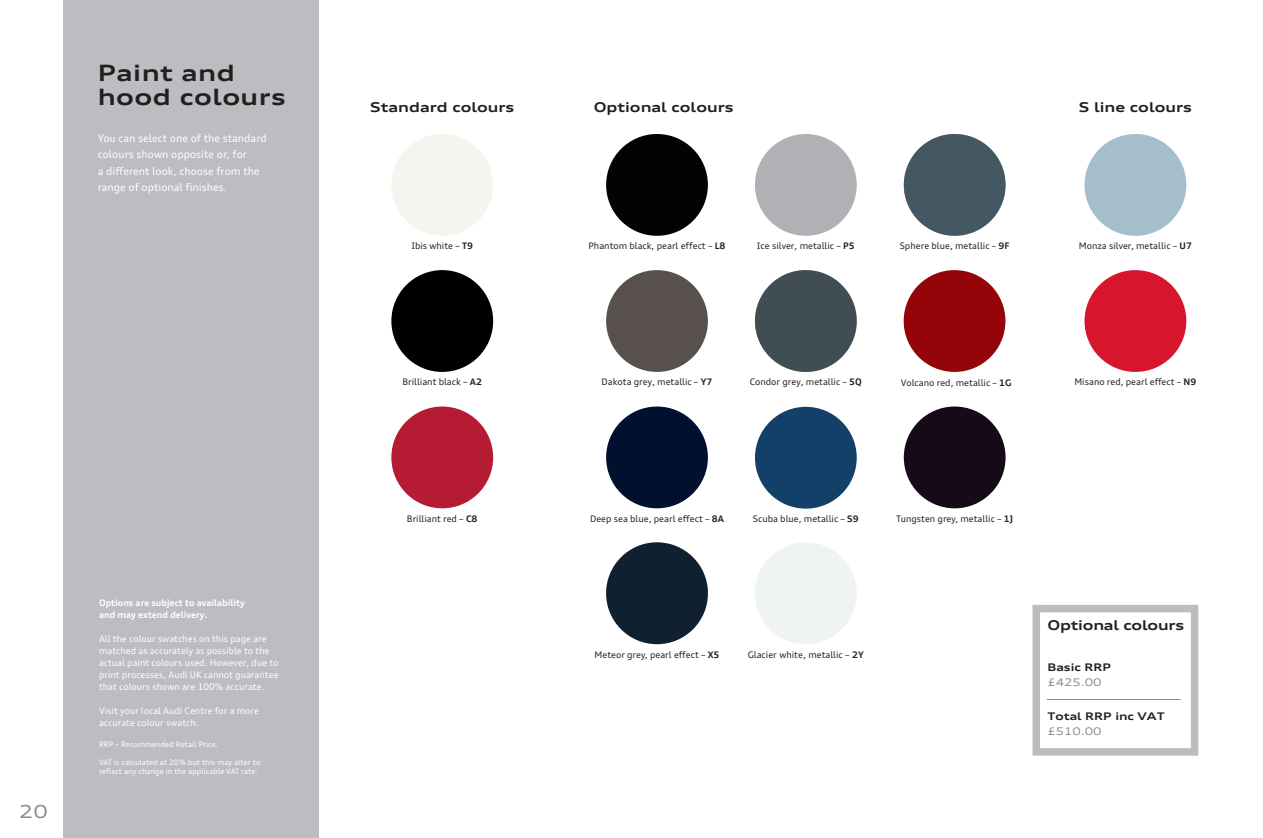
<style>
.page{position:relative;width:1263px;height:838px;background:#fff}
.page>*{position:absolute;margin:0;border:0;box-sizing:border-box;transform-origin:0 0}
.t1{font:700 expanded 22.5px/24px "Audi Type";letter-spacing:.02em;color:#231f20}
.t2{font:expanded 18px "Audi Type";color:#8a8c8f}
.t3{font:700 expanded 13.5px "Audi Type";color:#231f20}
.t4{font:10.5px/16.5px "Audi Type";color:#fff}
.t5{font:700 expanded 10.5px "Audi Type";color:#231f20}
.t6{font:expanded 10.5px "Audi Type";color:#8a8c8f}
.t7{font:9px "Audi Type";color:#231f20}
.t8{font:9px/12px "Audi Type";color:#fff}
.t9{font:700 9px/12px "Audi Type";color:#fff}
.t10{font:7.5px/9px "Audi Type";color:#fff}
.s1{font-weight:700}
</style>
<div class="page">
<div style="left:606px;top:542px;width:102px;height:102px;background:#0f2130;border-radius:50%"></div>
<div style="left:606px;top:134px;width:102px;height:102px;background:#020403;border-radius:50%"></div>
<div style="left:606px;top:270px;width:102px;height:102px;background:#57504d;border-radius:50%"></div>
<div style="left:755px;top:407px;width:102px;height:101px;background:#134069;border-radius:50%"></div>
<div style="left:755px;top:270px;width:102px;height:102px;background:#404d53;border-radius:50%"></div>
<div style="left:904px;top:134px;width:101px;height:102px;background:#435862;border-radius:50%"></div>
<div style="left:606px;top:406px;width:102px;height:102px;background:#00102e;border-radius:50%"></div>
<div style="left:904px;top:406px;width:101px;height:102px;background:#160a18;border-radius:50%"></div>
<div style="left:64px;top:1px;width:255px;height:837px;background:#bcbdc0"></div>
<div style="left:391px;top:270px;width:102px;height:102px;background:#000;border-radius:50%"></div>
<div style="left:391px;top:134px;width:102px;height:102px;background:#f5f5f0;border-radius:50%"></div>
<hr style="left:1047px;top:699px;width:134px;height:1px;background:#8a8c8f">
<div style="left:1032px;top:605px;width:166px;height:150px;border:8px solid #bcbdc0"></div>
<div style="left:391px;top:406px;width:102px;height:102px;background:#b51b33;border-radius:50%"></div>
<div style="left:1084px;top:134px;width:102px;height:102px;background:#a4becb;border-radius:50%"></div>
<div style="left:1084px;top:270px;width:102px;height:102px;background:#d7162e;border-radius:50%"></div>
<div style="left:755px;top:134px;width:102px;height:102px;background:#afb1b4;border-radius:50%"></div>
<div style="left:904px;top:270px;width:101px;height:102px;background:#940408;border-radius:50%"></div>
<div style="left:755px;top:542px;width:102px;height:102px;background:#eff4f3;border-radius:50%"></div>
<h1 class="t1" style="left:98px;top:60px;width:189px">Paint and hood colours</h1>
<p class="t4" style="left:98px;top:130px;width:170px">You can select one of the standard colours shown opposite or, for<br>a different look, choose from the range of optional finishes.</p>
<h2 class="t2" style="left:19px;top:799px;width:30px">20</h2>
<p class="t9" style="left:99px;top:596px;width:147px">Options are subject to availability and may extend delivery.</p>
<p class="t8" style="left:99px;top:633px;width:181px">All the colour swatches on this page are matched as accurately as possible to the actual paint colours used. However, due to print processes, Audi UK cannot guarantee that colours shown are 100% accurate.</p>
<p class="t8" style="left:99px;top:705px;width:162px">Visit your local Audi Centre for a more accurate colour swatch.</p>
<p class="t10" style="left:99px;top:740px;width:121px">RRP – Recommended Retail Price.</p>
<p class="t10" style="left:99px;top:758px;width:163px">VAT is calculated at 20% but this may alter to reflect any change in the applicable VAT rate.</p>
<h3 class="t3" style="left:370px;top:98px;width:146px">Standard colours</h3>
<h3 class="t3" style="left:594px;top:98px;width:141px">Optional colours</h3>
<h3 class="t3" style="left:1079px;top:98px;width:115px">S line colours</h3>
<p class="t7" style="left:411px;top:240px;width:63px">Ibis white – <span class="s1">T9</span></p>
<p class="t7" style="left:402px;top:376px;width:81px">Brilliant black – <span class="s1">A2</span></p>
<p class="t7" style="left:588px;top:240px;width:138px">Phantom black, pearl effect – <span class="s1">L8</span></p>
<p class="t7" style="left:757px;top:240px;width:99px">Ice silver, metallic – <span class="s1">P5</span></p>
<p class="t7" style="left:900px;top:240px;width:111px">Sphere blue, metallic – <span class="s1">9F</span></p>
<p class="t7" style="left:1079px;top:240px;width:115px">Monza silver, metallic – <span class="s1">U7</span></p>
<p class="t7" style="left:602px;top:376px;width:112px">Dakota grey, metallic – <span class="s1">Y7</span></p>
<p class="t7" style="left:750px;top:376px;width:114px">Condor grey, metallic – <span class="s1">5Q</span></p>
<p class="t7" style="left:901px;top:377px;width:113px">Volcano red, metallic – <span class="s1">1G</span></p>
<p class="t7" style="left:1074px;top:376px;width:124px">Misano red, pearl effect – <span class="s1">N9</span></p>
<p class="t7" style="left:407px;top:513px;width:72px">Brilliant red – <span class="s1">C8</span></p>
<p class="t7" style="left:590px;top:513px;width:135px">Deep sea blue, pearl effect – <span class="s1">8A</span></p>
<p class="t7" style="left:896px;top:513px;width:119px">Tungsten grey, metallic – <span class="s1">1J</span></p>
<p class="t7" style="left:753px;top:513px;width:107px">Scuba blue, metallic – <span class="s1">S9</span></p>
<p class="t7" style="left:594px;top:649px;width:126px">Meteor grey, pearl effect – <span class="s1">X5</span></p>
<p class="t7" style="left:748px;top:649px;width:118px">Glacier white, metallic – <span class="s1">2Y</span></p>
<h3 class="t3" style="left:1047px;top:616px;width:138px">Optional colours</h3>
<p class="t5" style="left:1047px;top:659px;width:65px">Basic RRP</p>
<p class="t6" style="left:1047px;top:675px;width:56px">£425.00</p>
<p class="t5" style="left:1047px;top:709px;width:119px">Total RRP inc VAT</p>
<p class="t6" style="left:1047px;top:724px;width:56px">£510.00</p>
</div>
